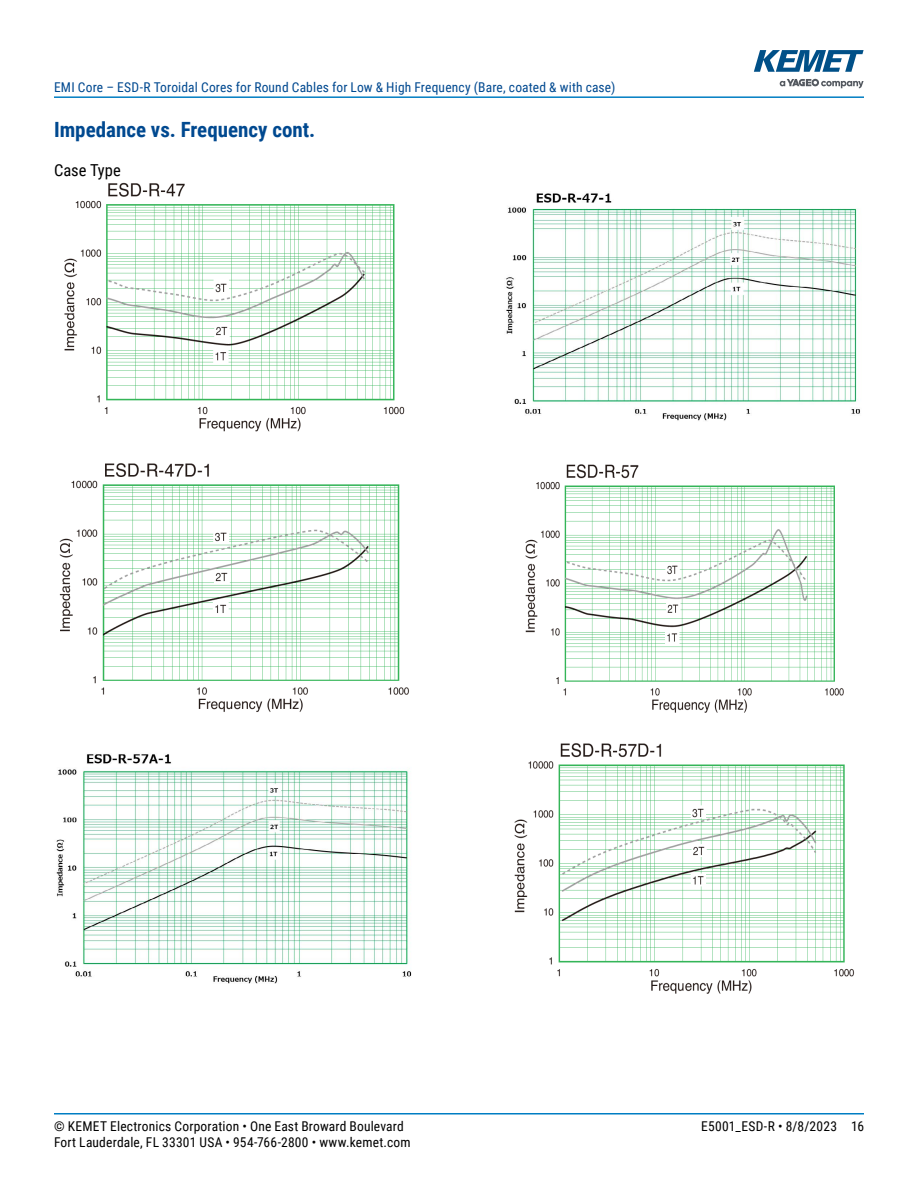
<style>
.page{position:relative;width:918px;height:1188px;background:#fff}
.page>*{position:absolute;margin:0;border:0;box-sizing:border-box;transform-origin:0 0}
.t1{font:700 21px "Roboto Condensed";color:#004990}
.t2{font:16.5px "Roboto Condensed";letter-spacing:.005em;color:#000}
.t3{font:13.5px "Roboto Condensed";letter-spacing:.015em;color:#000}
.t4{font:13.5px "Roboto Condensed";letter-spacing:.01em;color:#004990}
</style>
<div class="page">
<hr style="left:54px;top:1113px;width:810px;height:2px;background:#007dc3">
<hr style="left:54px;top:96px;width:810px;height:2px;background:#007dc3">
<svg style="left:780px;top:79px;width:84px;height:9px"></svg>
<svg style="left:754px;top:50px;width:110px;height:22px"></svg>
<img style="left:64px;top:182px;width:341px;height:250px">
<img style="left:506px;top:193px;width:354px;height:228px">
<img style="left:59px;top:463px;width:350px;height:249px">
<img style="left:525px;top:464px;width:319px;height:248px">
<img style="left:56px;top:754px;width:356px;height:230px">
<img style="left:514px;top:743px;width:341px;height:250px">
<p class="t4" style="left:54px;top:78px;width:563px">EMI Core – ESD-R Toroidal Cores for Round Cables for Low &amp; High Frequency (Bare, coated &amp; with case)</p>
<h1 class="t1" style="left:54px;top:115px;width:263px">Impedance vs. Frequency cont.</h1>
<p class="t2" style="left:54px;top:159px;width:68px">Case Type</p>
<p class="t3" style="left:54px;top:1116px;width:351px">© KEMET Electronics Corporation • One East Broward Boulevard</p>
<p class="t3" style="left:701px;top:1116px;width:164px">E5001_ESD-R • 8/8/2023 16</p>
<p class="t3" style="left:54px;top:1133px;width:358px">Fort Lauderdale, FL 33301 USA • 954-766-2800 • www.kemet.com</p>
</div>
